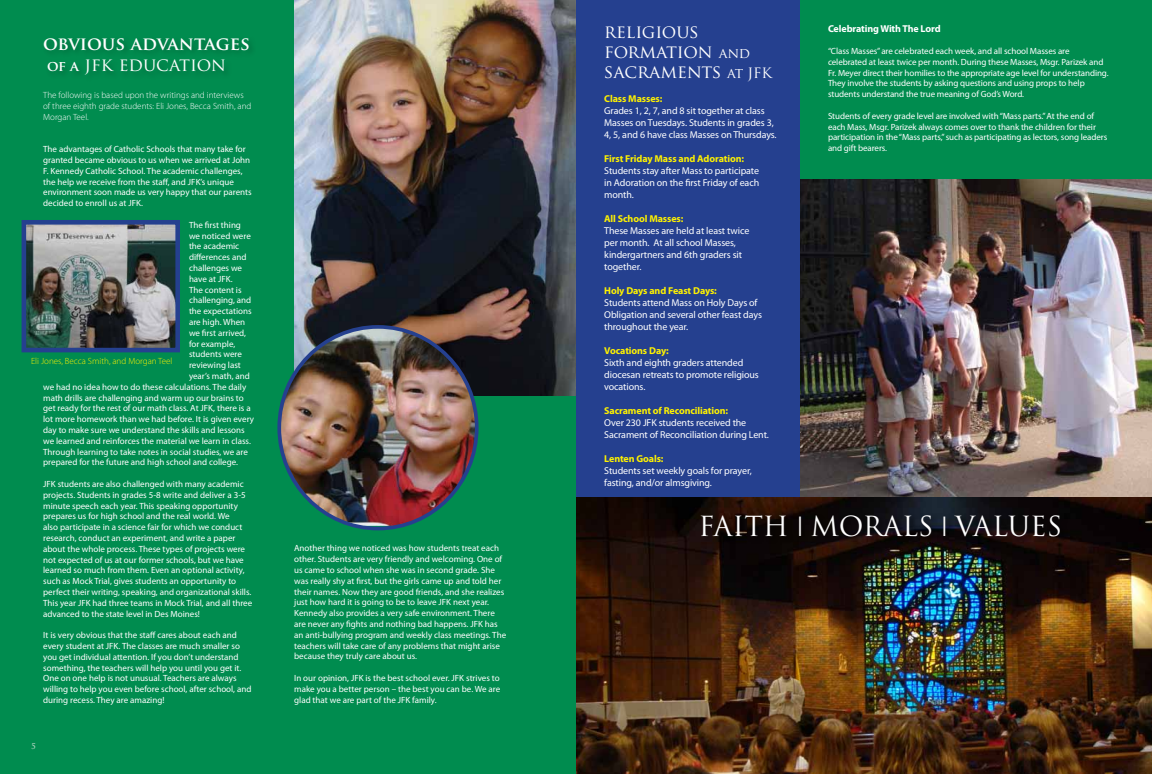
<style>
.page{position:relative;width:1152px;height:774px;background:#008c4f}
.page>*{position:absolute;margin:0;border:0;box-sizing:border-box;transform-origin:0 0}
.t1{font:27px "Trajan Pro";color:#fff}
.t2{font:18px/20px "Trajan Pro";letter-spacing:-.01em;color:#fff}
.t3{font:700 18px/21.6px "Trajan Pro";color:#fff}
.t4{font:10px/12px "Myriad Pro";letter-spacing:-.01em;color:#fff}
.t5{font:700 10px "Myriad Pro";letter-spacing:-.01em;color:#fff200}
.t6{font:700 10px "Myriad Pro";letter-spacing:-.01em;color:#fff}
.t7{font:9px/10.8px "Myriad Pro";color:#fff}
.t8{font:300 9px/10.8px "Myriad Pro";color:#fff}
.t9{font:300 9px "Myriad Pro";color:#fff200}
.t10{font:700 8px "Trajan Pro";color:#a9d0bb}
.s1{font-size:14px}
.s2{font-weight:400}
.s3{font-family:"Helvetica";font-weight:300}
</style>
<div class="page">
<div style="left:42px;top:35px;width:215px;height:48px;background:#00884d"></div>
<img style="left:294px;top:0;width:282px;height:396px">
<img style="left:28px;top:226px;width:146px;height:120px">
<div style="left:22px;top:220px;width:158px;height:132px;border:5px solid #25408f"></div>
<img style="left:799px;top:180px;width:353px;height:317px">
<div style="left:576px;top:0;width:223px;height:553px;background:#25408f"></div>
<img style="left:576px;top:497px;width:576px;height:277px">
<div style="left:699px;top:513px;width:369px;height:32px;background:#000;opacity:.75"></div>
<img style="left:282px;top:327px;width:195px;height:199px">
<div style="left:277px;top:325px;width:202px;height:205px;border:4px solid #25408f;border-radius:50%"></div>
<h2 class="t3" style="left:43px;top:32px;width:208px">OBVIOUS ADVANTAGES<br><span class="s1">OF A</span> <span class="s2">jfk education</span></h2>
<p class="t8" style="left:43px;top:90px;width:210px">The following is based upon the writings and interviews of three eighth grade students: Eli Jones, Becca Smith, and<br>Morgan Teel.</p>
<p class="t7" style="left:43px;top:144px;width:210px">The advantages of Catholic Schools that many take for granted became obvious to us when we arrived at John F. Kennedy Catholic School. The academic challenges, the help we receive from the staff, and JFK’s unique environment soon made us very happy that our parents decided to enroll us at JFK.</p>
<p class="t7" style="left:189px;top:219px;width:54px">The first thing</p>
<p class="t7" style="left:189px;top:230px;width:63px">we noticed were</p>
<p class="t7" style="left:189px;top:241px;width:52px">the academic</p>
<p class="t7" style="left:189px;top:252px;width:59px">differences and</p>
<p class="t7" style="left:189px;top:262px;width:55px">challenges we</p>
<p class="t7" style="left:189px;top:273px;width:45px">have at JFK.</p>
<p class="t7" style="left:189px;top:284px;width:54px">The content is</p>
<p class="t7" style="left:189px;top:295px;width:64px">challenging, and</p>
<p class="t7" style="left:189px;top:306px;width:64px">the expectations</p>
<p class="t7" style="left:189px;top:316px;width:58px">are high. When</p>
<p class="t7" style="left:189px;top:327px;width:59px">we first arrived,</p>
<p class="t7" style="left:189px;top:338px;width:48px">for example,</p>
<p class="t7" style="left:189px;top:349px;width:54px">students were</p>
<p class="t7" style="left:189px;top:360px;width:53px">reviewing last</p>
<p class="t7" style="left:189px;top:370px;width:62px">year’s math, and</p>
<p class="t7" style="left:43px;top:381px;width:205px">we had no idea how to do these calculations. The daily</p>
<p class="t7" style="left:43px;top:392px;width:202px">math drills are challenging and warm up our brains to</p>
<p class="t7" style="left:43px;top:403px;width:209px">get ready for the rest of our math class. At JFK, there is a</p>
<p class="t7" style="left:43px;top:414px;width:212px">lot more homework than we had before. It is given every</p>
<p class="t7" style="left:43px;top:424px;width:203px">day to make sure we understand the skills and lessons</p>
<p class="t7" style="left:43px;top:435px;width:209px">we learned and reinforces the material we learn in class.</p>
<p class="t7" style="left:43px;top:446px;width:206px">Through learning to take notes in social studies, we are</p>
<p class="t7" style="left:43px;top:457px;width:196px">prepared for the future and high school and college.</p>
<p class="t7" style="left:43px;top:478px;width:211px">JFK students are also challenged with many academic projects. Students in grades 5-8 write and deliver a 3-5 minute speech each year. This speaking opportunity prepares us for high school and the real world. We<br>also participate in a science fair for which we conduct research, conduct an experiment, and write a paper about the whole process. These types of projects were not expected of us at our former schools, but we have learned so much from them. Even an optional activity, such as Mock Trial, gives students an opportunity to perfect their writing, speaking, and organizational skills.<br>This year JFK had three teams in Mock Trial, and all three advanced to the state level in Des Moines!</p>
<p class="t7" style="left:43px;top:630px;width:210px">It is very obvious that the staff cares about each and every student at JFK. The classes are much smaller so you get individual attention. If you don’t understand something, the teachers will help you until you get it.<br>One on one help is not unusual. Teachers are always willing to help you even before school, after school, and during recess. They are amazing!</p>
<p class="t9" style="left:31px;top:356px;width:143px">Eli Jones, Becca Smith, and Morgan Teel</p>
<p class="t10" style="left:31px;top:741px;width:6px">5</p>
<p class="t7" style="left:294px;top:543px;width:213px">Another thing we noticed was how students treat each other. Students are very friendly and welcoming. One of us came to school when she was in second grade. She was really shy at first, but the girls came up and told her their names. Now they are good friends, and she realizes just how hard it is going to be to leave JFK next year.<br>Kennedy also provides a very safe environment. There are never any fights and nothing bad happens. JFK has an anti-bullying program and weekly class meetings. The teachers will take care of any problems that might arise because they truly care about us.</p>
<p class="t7" style="left:294px;top:673px;width:208px;text-align:justify">In our opinion, JFK is the best school ever. JFK strives to make you a better person – the best you can be. We are glad that we are part of the JFK family.</p>
<p class="t6" style="left:828px;top:23px;width:114px">Celebrating With The Lord</p>
<p class="t7" style="left:828px;top:46px;width:282px">“Class Masses” are celebrated each week, and all school Masses are celebrated at least twice per month. During these Masses, Msgr. Parizek and Fr. Meyer direct their homilies to the appropriate age level for understanding.<br>They involve the students by asking questions and using props to help students understand the true meaning of God’s Word.</p>
<p class="t7" style="left:828px;top:110px;width:281px">Students of every grade level are involved with “Mass parts.” At the end of each Mass, Msgr. Parizek always comes over to thank the children for their participation in the “Mass parts,” such as participating as lectors, song leaders and gift bearers.</p>
<h2 class="t2" style="left:604px;top:22px;width:169px">religious formation <span class="s1">and </span>sacraments <span class="s1">at JFK</span></h2>
<p class="t5" style="left:604px;top:93px;width:60px">Class Masses:</p>
<p class="t4" style="left:604px;top:105px;width:174px">Grades 1, 2, 7, and 8 sit together at class<br>Masses on Tuesdays. Students in grades 3,<br>4, 5, and 6 have class Masses on Thursdays.</p>
<p class="t5" style="left:604px;top:153px;width:141px">First Friday Mass and Adoration:</p>
<p class="t4" style="left:604px;top:165px;width:157px;text-align:justify">Students stay after Mass to participate in Adoration on the first Friday of each month.</p>
<p class="t5" style="left:604px;top:213px;width:81px">All School Masses:</p>
<p class="t4" style="left:604px;top:225px;width:147px">These Masses are held at least twice per month. At all school Masses, kindergartners and 6th graders sit together.</p>
<p class="t5" style="left:604px;top:285px;width:114px">Holy Days and Feast Days:</p>
<p class="t4" style="left:604px;top:297px;width:159px">Students attend Mass on Holy Days of<br>Obligation and several other feast days throughout the year.</p>
<p class="t5" style="left:604px;top:345px;width:66px">Vocations Day:</p>
<p class="t4" style="left:604px;top:357px;width:156px">Sixth and eighth graders attended diocesan retreats to promote religious vocations.</p>
<p class="t5" style="left:604px;top:405px;width:125px">Sacrament of Reconciliation:</p>
<p class="t4" style="left:604px;top:417px;width:166px">Over 230 JFK students received the<br>Sacrament of Reconciliation during Lent.</p>
<p class="t5" style="left:604px;top:453px;width:61px">Lenten Goals:</p>
<p class="t4" style="left:604px;top:465px;width:149px">Students set weekly goals for prayer, fasting, and/or almsgiving.</p>
<h1 class="t1" style="left:698px;top:509px;width:365px">FAITH <span class="s3">l</span> MORALS <span class="s3">l</span> VALUES</h1>
</div>
